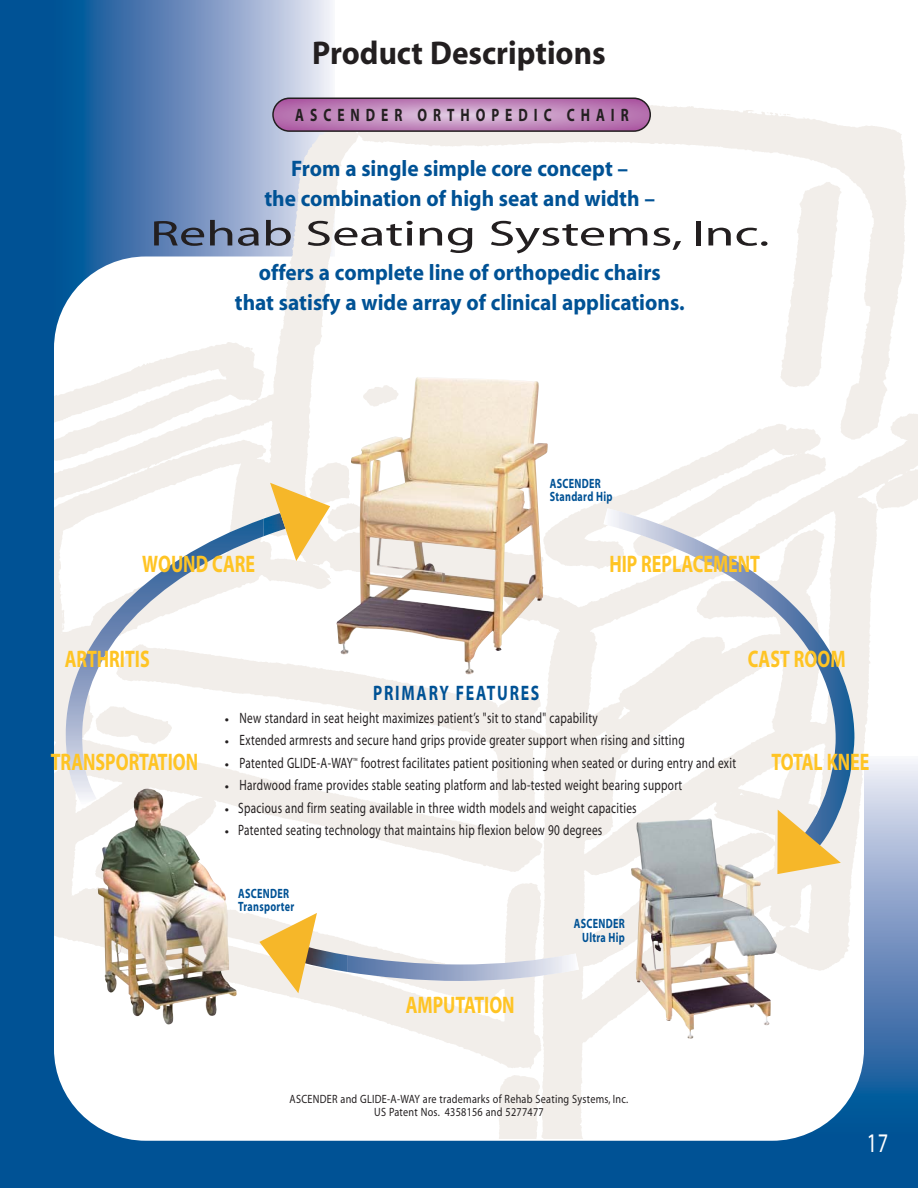
<style>
.page{position:relative;width:918px;height:1188px;background:#fff}
.page>*{position:absolute;margin:0;border:0;box-sizing:border-box;transform-origin:0 0}
.t1{font:36px "Myriad";color:#231f20;scale:1.5 1}
.t2{font:700 33px "Myriad";color:#231f20;scale:.95 1}
.t3{font:27px "Myriad";color:#fff;scale:.75 1}
.t4{font:700 24px "Myriad";color:#ffc424;scale:.75 1}
.t5{font:700 22.5px/30px "Myriad";color:#005295;text-align:center;scale:.95 1}
.t6{font:700 21px "Myriad";letter-spacing:.11em;color:#005295;scale:.75 1}
.t7{font:700 18px "Myriad";letter-spacing:.445em;color:#231f20;scale:.75 1}
.t8{font:15px "Myriad";letter-spacing:.025em;color:#231f20}
.t9{font:700 13.5px/13.5px "Myriad";letter-spacing:.03em;color:#005295;scale:.75 1}
.t10{font:12px/13.5px "Myriad";letter-spacing:.025em;color:#231f20;text-align:center;scale:.85 1}
</style>
<div class="page">
<svg style="left:54px;top:0;width:278px;height:88px;background:#7295c1"></svg>
<div style="left:0;top:0;width:54px;height:729px;background:#005295"></div>
<div style="left:0;top:722px;width:650px;height:466px;background:#005295"></div>
<div style="left:634px;top:1134px;width:284px;height:54px;background:#005295"></div>
<img style="left:54px;top:88px;width:864px;height:1051px">
<svg style="left:347px;top:953px;width:232px;height:28px;background:#c3cbdc"></svg>
<svg style="left:603px;top:508px;width:251px;height:347px"></svg>
<svg style="left:66px;top:519px;width:198px;height:286px"></svg>
<img style="left:264px;top:513px;width:6px;height:23px">
<svg style="left:270px;top:483px;width:60px;height:78px"></svg>
<svg style="left:777px;top:810px;width:64px;height:64px;background:#d6bd7d"></svg>
<img style="left:317px;top:947px;width:30px;height:25px">
<svg style="left:259px;top:913px;width:58px;height:80px;background:#eed191"></svg>
<img style="left:98px;top:788px;width:139px;height:237px">
<img style="left:631px;top:818px;width:146px;height:221px">
<img style="left:336px;top:376px;width:212px;height:299px">
<svg style="left:272px;top:98px;width:379px;height:34px;background:#b581b0"></svg>
<h2 class="t2" style="left:312px;top:40px;width:310px">Product Descriptions</h2>
<p class="t7" style="left:295px;top:108px;width:446px">ASCENDER ORTHOPEDIC CHAIR</p>
<h3 class="t5" style="left:264px;top:156px;width:413px">From a single simple core concept –<br>the combination of high seat and width –</h3>
<h1 class="t1" style="left:150px;top:220px;width:414px">Rehab Seating Systems, Inc.</h1>
<h3 class="t5" style="left:235px;top:259px;width:475px">offers a complete line of orthopedic chairs<br>that satisfy a wide array of clinical applications.</h3>
<h3 class="t4" style="left:142px;top:555px;width:152px">WOUND CARE</h3>
<h3 class="t4" style="left:65px;top:649px;width:115px">ARTHRITIS</h3>
<p class="t9" style="left:550px;top:478px;width:85px">ASCENDER<br>Standard Hip</p>
<h3 class="t4" style="left:609px;top:555px;width:203px">HIP REPLACEMENT</h3>
<h3 class="t6" style="left:373px;top:685px;width:223px">PRIMARY FEATURES</h3>
<h3 class="t4" style="left:748px;top:649px;width:132px">CAST ROOM</h3>
<h3 class="t4" style="left:51px;top:753px;width:198px">TRANSPORTATION</h3>
<p class="t8" style="left:225px;top:712px;width:375px">• New standard in seat height maximizes patient’s "sit to stand" capability</p>
<p class="t8" style="left:225px;top:735px;width:461px">• Extended armrests and secure hand grips provide greater support when rising and sitting</p>
<p class="t8" style="left:225px;top:757px;width:513px">• Patented GLIDE-A-WAY<sup>™</sup> footrest facilitates patient positioning when seated or during entry and exit</p>
<p class="t8" style="left:225px;top:780px;width:459px">• Hardwood frame provides stable seating platform and lab-tested weight bearing support</p>
<p class="t8" style="left:225px;top:802px;width:414px">• Spacious and firm seating available in three width models and weight capacities</p>
<p class="t8" style="left:225px;top:825px;width:379px">• Patented seating technology that maintains hip flexion below 90 degrees</p>
<p class="t9" style="left:238px;top:887px;width:76px">ASCENDER<br>Transporter</p>
<h3 class="t4" style="left:406px;top:996px;width:147px">AMPUTATION</h3>
<p class="t9" style="left:574px;top:918px;width:69px;text-align:right">ASCENDER<br>Ultra Hip</p>
<p class="t10" style="left:290px;top:1093px;width:400px">ASCENDER and GLIDE-A-WAY are trademarks of Rehab Seating Systems, Inc.<br>US Patent Nos. 4358156 and 5277477</p>
<h3 class="t4" style="left:772px;top:753px;width:132px">TOTAL KNEE</h3>
<h3 class="t3" style="left:867px;top:1132px;width:30px">17</h3>
</div>
